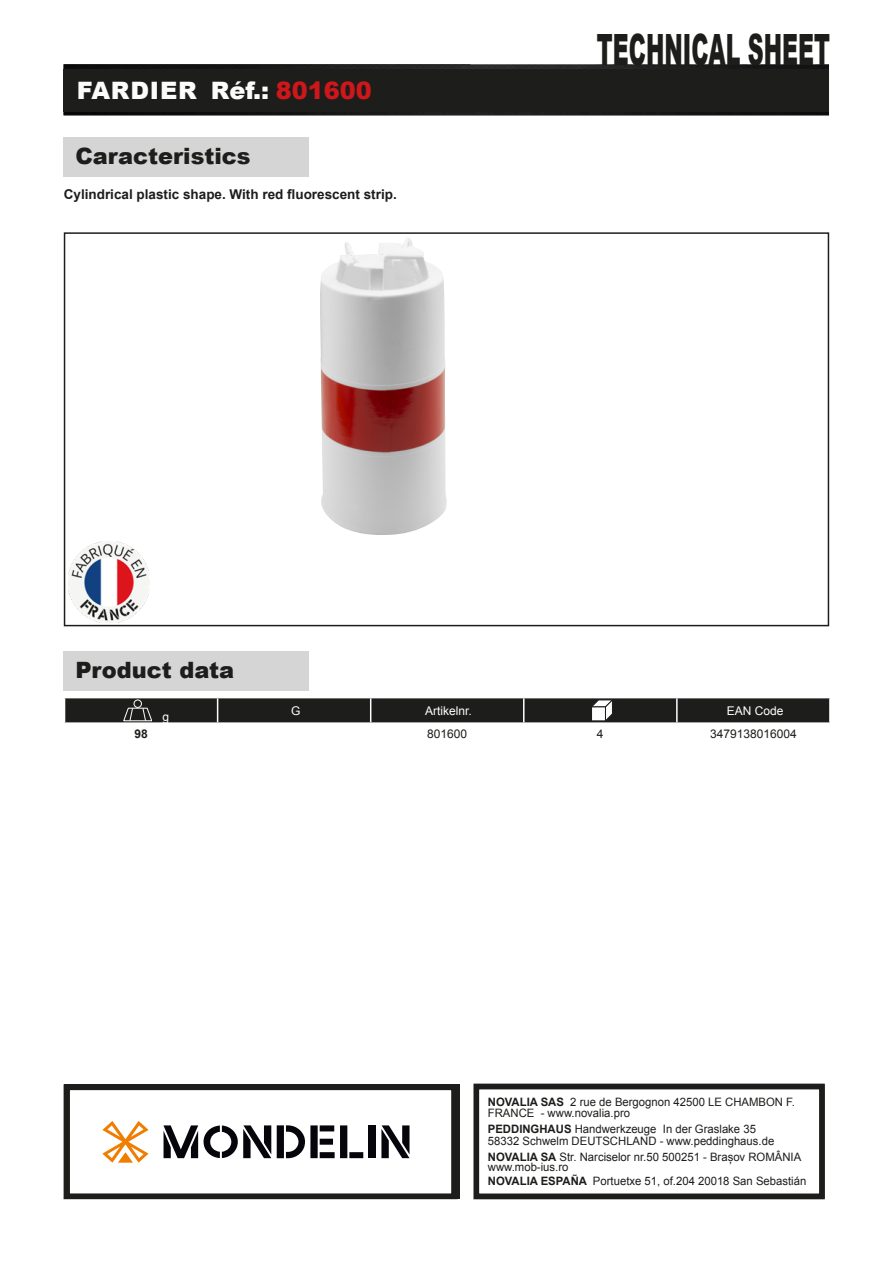
<style>
.page{position:relative;width:893px;height:1263px;background:#fff}
.page>*{position:absolute;margin:0;border:0;box-sizing:border-box;transform-origin:0 0}
.t1{font:900 43.2px "Arial";color:#1d1d1b;scale:.51 1}
.t2{font:900 24px "Arial";color:#fcfcfc}
.t3{font:900 22.5px "Arial";color:#1d1d1b}
.t4{font:700 13.5px "Arial";color:#1d1d1b}
.t5{font:12.9px/14.2px "Arial";color:#1d1d1b}
.t6{font:700 12.9px "Arial";color:#1d1d1b}
.t7{font:12px "Arial";color:#1d1d1b}
.t8{font:12px "Arial";color:#fff}
.t9{font:700 12px "Arial";color:#1d1d1b}
.t10{font:11.55px/11.6px "Arial";color:#1d1d1b}
.s1{color:#cd171a}
.s2{font-weight:700}
</style>
<div class="page">
<img style="left:64px;top:64px;width:765px;height:51px">
<div style="left:64px;top:69px;width:765px;height:43px;background:#1d1d1b"></div>
<div style="left:64px;top:137px;width:245px;height:40px;background:#d5d5d5"></div>
<div style="left:64px;top:232px;width:765px;height:394px;border:2px solid #1d1d1b"></div>
<div style="left:64px;top:651px;width:245px;height:40px;background:#d5d5d5"></div>
<svg style="left:64px;top:698px;width:766px;height:25px;background:#2d2d2b"></svg>
<img style="left:320px;top:238px;width:127px;height:297px">
<img style="left:69px;top:541px;width:81px;height:81px">
<div style="left:473px;top:1084px;width:352px;height:115px;border:6px solid #1d1d1b"></div>
<div style="left:64px;top:1084px;width:393px;height:115px;border:6px solid #1d1d1b"></div>
<svg style="left:277px;top:1125px;width:86px;height:33px"></svg>
<div style="left:369px;top:1125px;width:7px;height:33px;background:#06050b"></div>
<svg style="left:381px;top:1125px;width:28px;height:33px"></svg>
<svg style="left:102px;top:1121px;width:47px;height:42px"></svg>
<svg style="left:164px;top:1125px;width:107px;height:33px"></svg>
<h2 class="t2" style="left:77px;top:73px;width:297px">FARDIER Réf.: <span class="s1">801600</span></h2>
<h3 class="t3" style="left:75px;top:140px;width:177px">Caracteristics</h3>
<p class="t4" style="left:64px;top:184px;width:334px">Cylindrical plastic shape. With red fluorescent strip.</p>
<h1 class="t1" style="left:597px;top:18px;width:458px">TECHNICAL SHEET</h1>
<h3 class="t3" style="left:75px;top:654px;width:160px">Product data</h3>
<p class="t8" style="left:162px;top:708px;width:8px">g</p>
<p class="t8" style="left:291px;top:702px;width:11px">G</p>
<p class="t8" style="left:425px;top:702px;width:48px">Artikelnr.</p>
<p class="t8" style="left:727px;top:702px;width:58px">EAN Code</p>
<p class="t9" style="left:134px;top:725px;width:15px">98</p>
<p class="t7" style="left:427px;top:725px;width:42px">801600</p>
<p class="t7" style="left:597px;top:725px;width:8px">4</p>
<p class="t7" style="left:710px;top:725px;width:88px">3479138016004</p>
<p class="t10" style="left:488px;top:1096px;width:309px"><span class="s2">NOVALIA SAS</span> 2 rue de Bergognon 42500 LE CHAMBON F.<br>FRANCE - www.novalia.pro</p>
<p class="t10" style="left:488px;top:1123px;width:288px"><span class="s2">PEDDINGHAUS</span> Handwerkzeuge In der Graslake 35<br>58332 Schwelm DEUTSCHLAND - www.peddinghaus.de</p>
<p class="t10" style="left:488px;top:1151px;width:315px;line-height:10.2px"><span class="s2">NOVALIA SA</span> Str. Narciselor nr.50 500251 - Brașov ROMÂNIA www.mob-ius.ro</p>
<p class="t10" style="left:488px;top:1175px;width:320px"><span class="s2">NOVALIA ESPAÑA</span> Portuetxe 51, of.204 20018 San Sebastián</p>
<p class="t6" style="left:504px;top:1105px;width:86px">NOVALIA SAS</p>
<p class="t5" style="left:504px;top:1121px;width:181px">2 rue de Bergognon 42500<br>LE CHAMBON FEUGEROLLES<br>FRANCE<br>www.novalia.pro</p>
</div>
